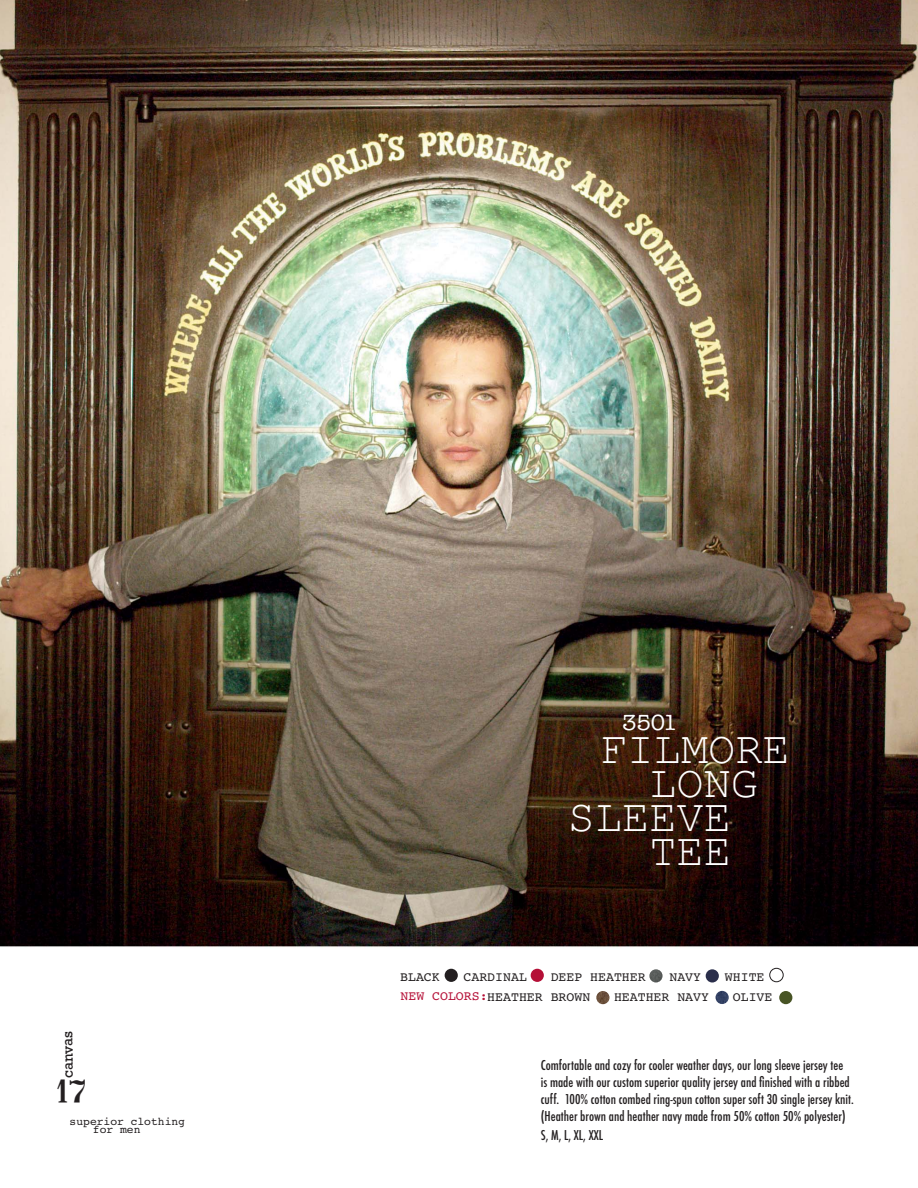
<style>
.page{position:relative;width:918px;height:1188px;background:#fff}
.page>*{position:absolute;margin:0;border:0;box-sizing:border-box;transform-origin:0 0}
.t1{font:45.3px "Courier New";color:#fff}
.t2{font:45.3px "Helsinki";color:#231f20}
.t3{font:22.65px "American Typewriter";color:#fff}
.t4{font:15.15px "Rockwell";letter-spacing:-.005em;color:#231f20}
.t5{font:500 condensed 13.2px/17px "Futura";color:#231f20}
.t6{font:13.2px "Courier";color:#231f20}
.t7{font:11.25px "Courier";letter-spacing:-.005em;color:#231f20}
.s1{color:#b51037}
</style>
<div class="page">
<img style="left:1px;top:0;width:916px;height:947px">
<div style="left:445px;top:969px;width:13px;height:13px;background:#231f20;border-radius:50%"></div>
<div style="left:706px;top:969px;width:13px;height:14px;background:#2a2e4b;border-radius:50%"></div>
<div style="left:531px;top:969px;width:13px;height:13px;background:#b51037;border-radius:50%"></div>
<img style="left:649px;top:969px;width:14px;height:14px;border-radius:50%">
<svg style="left:716px;top:991px;width:13px;height:13px"></svg>
<img style="left:596px;top:991px;width:14px;height:13px;border-radius:50%">
<div style="left:779px;top:991px;width:13px;height:13px;background:#485425;border-radius:50%"></div>
<div style="left:770px;top:968px;width:13px;height:14px;border:1px solid #231f20;border-radius:50%"></div>
<p class="t4" style="left:62px;top:1078px;width:49px;rotate:-90deg">canvas</p>
<h1 class="t2" style="left:57px;top:1049px;width:32px">17</h1>
<p class="t7" style="left:70px;top:1118px;width:117px">superior clothing</p>
<p class="t7" style="left:93px;top:1126px;width:49px">for men</p>
<h2 class="t3" style="left:622px;top:708px;width:57px">3501</h2>
<h1 class="t1" style="left:600px;top:721px;width:192px">FILMORE</h1>
<h1 class="t1" style="left:649px;top:755px;width:110px">LONG</h1>
<h1 class="t1" style="left:568px;top:789px;width:164px">SLEEVE</h1>
<h1 class="t1" style="left:649px;top:823px;width:83px">TEE</h1>
<p class="t6" style="left:400px;top:972px;width:41px">BLACK</p>
<p class="t6" style="left:464px;top:972px;width:65px">CARDINAL</p>
<p class="t6" style="left:551px;top:972px;width:97px">DEEP HEATHER</p>
<p class="t6" style="left:669px;top:972px;width:33px">NAVY</p>
<p class="t6" style="left:725px;top:972px;width:41px">WHITE</p>
<p class="t6" style="left:401px;top:993px;width:191px"><span class="s1">NEW COLORS:</span>HEATHER BROWN</p>
<p class="t6" style="left:614px;top:993px;width:97px">HEATHER NAVY</p>
<p class="t6" style="left:733px;top:993px;width:41px">OLIVE</p>
<p class="t5" style="left:541px;top:1057px;width:315px">Comfortable and cozy for cooler weather days, our long sleeve jersey tee<br>is made with our custom superior quality jersey and finished with a ribbed cuff. 100% cotton combed ring-spun cotton super soft 30 single jersey knit. (Heather brown and heather navy made from 50% cotton 50% polyester)</p>
<p class="t5" style="left:541px;top:1128px;width:64px">S, M, L, XL, XXL</p>
</div>
